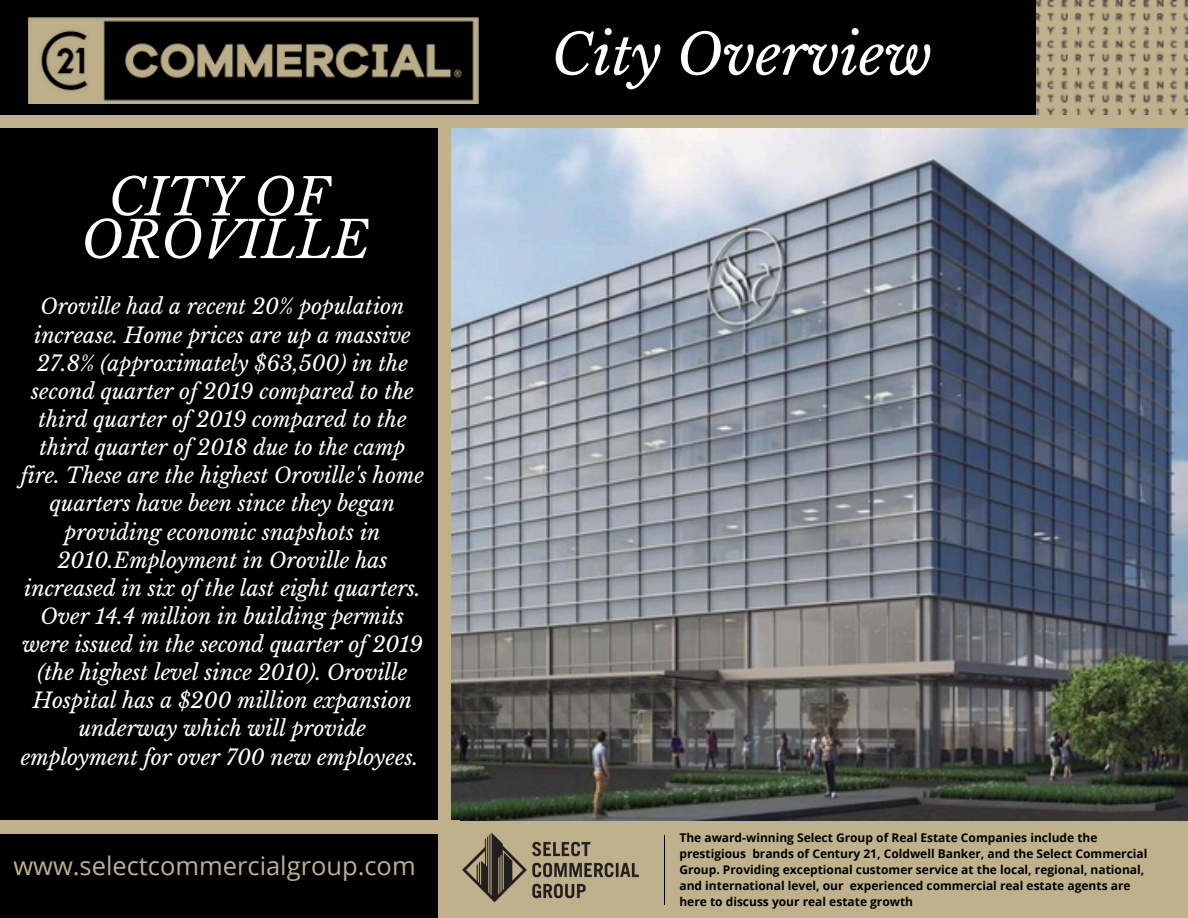
<style>
.page{position:relative;width:1188px;height:918px;background:#fff}
.page>*{position:absolute;margin:0;border:0;box-sizing:border-box;transform-origin:0 0}
.t1{font:italic 56.1px "Libre Baskerville";color:#fff}
.t2{font:italic 51px/42.6px "Libre Baskerville";letter-spacing:-.01em;color:#fff;text-align:center}
.t3{font:25.5px "Open Sans";color:#beb18b}
.t4{font:italic 21px/28.2px "Libre Baskerville";color:#fff;text-align:center}
.t5{font:700 12px/15.9px "Open Sans";color:#000}
</style>
<div class="page">
<div style="left:0;top:817px;width:452px;height:101px;background:#000"></div>
<div style="left:443px;top:816px;width:745px;height:102px;background:#beb18b"></div>
<img style="left:462px;top:832px;width:177px;height:71px">
<hr style="left:664px;top:835px;width:1px;height:70px;background:#000">
<img style="left:451px;top:127px;width:737px;height:693px">
<div style="left:1px;top:112px;width:443px;height:714px;background:#000"></div>
<div style="left:1px;top:0;width:1036px;height:118px;background:#000"></div>
<img style="left:28px;top:18px;width:450px;height:85px">
<img style="left:1037px;top:1px;width:151px;height:114px">
<div style="left:0;top:115px;width:1188px;height:12px;background:#beb18b"></div>
<div style="left:439px;top:122px;width:12px;height:796px;background:#beb18b"></div>
<div style="left:0;top:821px;width:460px;height:12px;background:#beb18b"></div>
<p class="t2" style="left:81px;top:176px;width:290px">CITY OF<br>OROVILLE</p>
<h3 class="t4" style="left:21px;top:293px;width:405px">Oroville had a recent 20% population increase. Home prices are up a massive 27.8% (approximately $63,500) in the second quarter of 2019 compared to the third quarter of 2019 compared to the third quarter of 2018 due to the camp fire. These are the highest Oroville's home quarters have been since they began providing economic snapshots in 2010.Employment in Oroville has increased in six of the last eight quarters.<br>Over 14.4 million in building permits were issued in the second quarter of 2019 (the highest level since 2010). Oroville Hospital has a $200 million expansion underway which will provide employment for over 700 new employees.</h3>
<p class="t3" style="left:13px;top:848px;width:404px">www.selectcommercialgroup.com</p>
<p class="t1" style="left:552px;top:20px;width:382px">City Overview</p>
<h1 class="t5" style="left:679px;top:829px;width:469px">The award-winning Select Group of Real Estate Companies include the prestigious brands of Century 21, Coldwell Banker, and the Select Commercial Group. Providing exceptional customer service at the local, regional, national, and international level, our experienced commercial real estate agents are here to discuss your real estate growth</h1>
</div>
